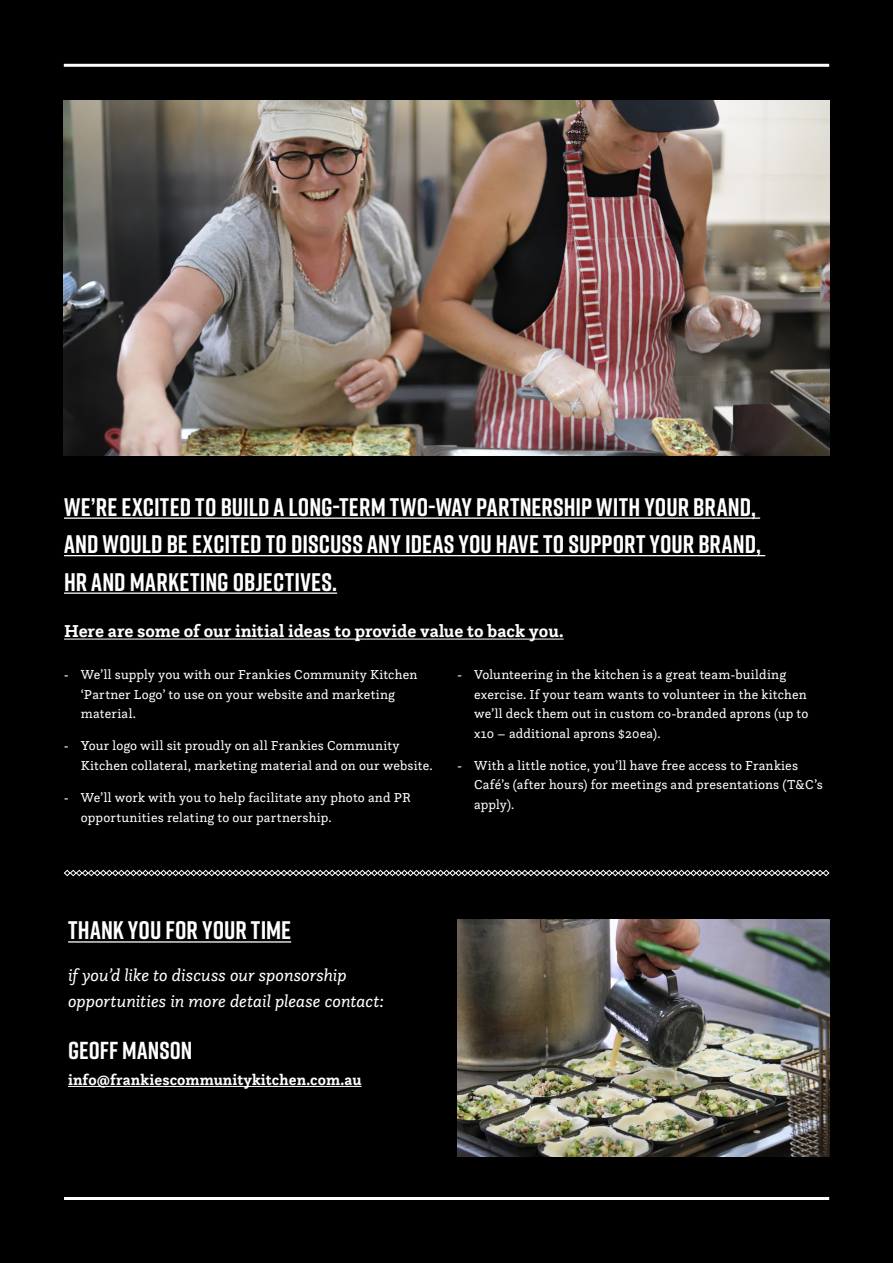
<style>
.page{position:relative;width:893px;height:1263px;background:#000}
.page>*{position:absolute;margin:0;border:0;box-sizing:border-box;transform-origin:0 0}
.t1{font:700 25.35px/37.5px "Rift";letter-spacing:.005em;color:#fff}
.t2{font:700 24.6px "Rift";letter-spacing:.005em;color:#fff}
.t3{font:700 18px "Questa Slab";color:#fff}
.t4{font:italic 17.55px/25.3px "Questa Slab";letter-spacing:-.005em;color:#fff}
.t5{font:700 15.6px "Questa Slab";letter-spacing:.005em;color:#fff}
.t6{font:13.5px/19.5px "Questa Slab";letter-spacing:.015em;color:#fff}
</style>
<div class="page">
<img style="left:457px;top:919px;width:372px;height:238px">
<hr style="left:64px;top:517px;width:696px;height:2px;background:#fff">
<hr style="left:64px;top:555px;width:701px;height:1px;background:#fff">
<hr style="left:64px;top:592px;width:273px;height:2px;background:#fff">
<hr style="left:64px;top:1197px;width:765px;height:3px;background:#fff">
<svg style="left:64px;top:870px;width:766px;height:6px"></svg>
<hr style="left:64px;top:64px;width:765px;height:3px;background:#fff">
<hr style="left:68px;top:941px;width:223px;height:1px;background:#fff">
<hr style="left:68px;top:1086px;width:294px;height:1px;background:#fff">
<hr style="left:64px;top:639px;width:500px;height:1px;background:#fff">
<img style="left:64px;top:100px;width:765px;height:355px">
<h1 class="t1" style="left:64px;top:487px;width:699px">WE’RE EXCITED TO BUILD A LONG-TERM TWO-WAY PARTNERSHIP WITH YOUR BRAND,<br>AND WOULD BE EXCITED TO DISCUSS ANY IDEAS YOU HAVE TO SUPPORT YOUR BRAND,<br>HR AND MARKETING OBJECTIVES.</h1>
<h3 class="t3" style="left:64px;top:620px;width:501px">Here are some of our initial ideas to provide value to back you.</h3>
<p class="t6" style="left:81px;top:664px;width:338px;text-indent:-17px">- We’ll supply you with our Frankies Community Kitchen ‘Partner Logo’ to use on your website and marketing material.</p>
<p class="t6" style="left:81px;top:736px;width:353px;text-indent:-17px">- Your logo will sit proudly on all Frankies Community<br>Kitchen collateral, marketing material and on our website.</p>
<p class="t6" style="left:81px;top:787px;width:331px;text-indent:-17px">- We’ll work with you to help facilitate any photo and PR opportunities relating to our partnership.</p>
<p class="t6" style="left:474px;top:664px;width:336px;text-indent:-17px">- Volunteering in the kitchen is a great team-building exercise. If your team wants to volunteer in the kitchen we’ll deck them out in custom co-branded aprons (up to x10 – additional aprons $20ea).</p>
<p class="t6" style="left:474px;top:755px;width:350px;text-indent:-17px">- With a little notice, you’ll have free access to Frankies<br>Café’s (after hours) for meetings and presentations (T&amp;C’s apply).</p>
<h1 class="t1" style="left:68px;top:911px;width:225px">THANK YOU FOR YOUR TIME</h1>
<p class="t4" style="left:68px;top:962px;width:318px">if you’d like to discuss our sponsorship opportunities in more detail please contact:</p>
<h2 class="t2" style="left:68px;top:1033px;width:126px">GEOFF MANSON</h2>
<p class="t5" style="left:68px;top:1069px;width:295px">info@frankiescommunitykitchen.com.au</p>
</div>
